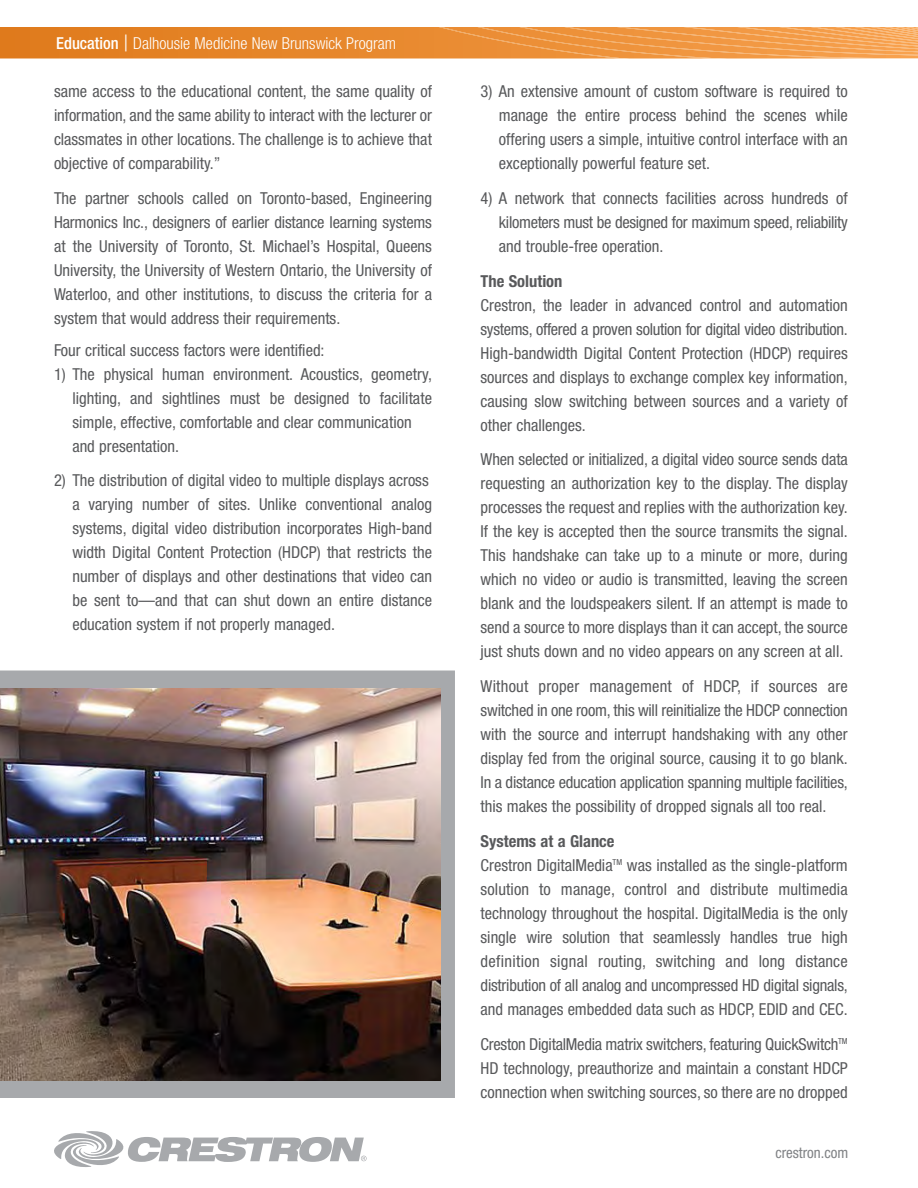
<style>
.page{position:relative;width:918px;height:1188px;background:#fff}
.page>*{position:absolute;margin:0;border:0;box-sizing:border-box;transform-origin:0 0}
.t1{font:condensed 16.5px/24px "Helvetica Neue";color:#58595b;text-align:justify}
.t2{font:300 condensed 16.5px "Helvetica Neue";color:#fff}
.t3{font:700 condensed 16.5px "Helvetica Neue";color:#58595b}
.t4{font:condensed 15px "Helvetica Neue";color:#808285}
.s1{font-weight:500}
.s2{font-stretch:expanded;font-size:22.5px}
.s3{font-weight:700}
</style>
<div class="page">
<div style="left:0;top:670px;width:455px;height:428px;background:#a7a9ac"></div>
<svg style="left:54px;top:1131px;width:313px;height:36px"></svg>
<svg style="left:0;top:27px;width:918px;height:32px;background:#eb913c"></svg>
<img style="left:0;top:688px;width:441px;height:392px">
<p class="t2" style="left:56px;top:37px;width:341px"><span class="s1">Education</span> <span class="s2">|</span> Dalhousie Medicine New Brunswick Program</p>
<p class="t1" style="left:54px;top:81px;width:380px">same access to the educational content, the same quality of information, and the same ability to interact with the lecturer or classmates in other locations. The challenge is to achieve that objective of comparability.”</p>
<p class="t1" style="left:54px;top:188px;width:380px">The partner schools called on Toronto-based, Engineering Harmonics Inc., designers of earlier distance learning systems at the University of Toronto, St. Michael’s Hospital, Queens University, the University of Western Ontario, the University of Waterloo, and other institutions, to discuss the criteria for a system that would address their requirements.</p>
<p class="t1" style="left:54px;top:339px;width:272px">Four critical success factors were identified:</p>
<p class="t1" style="left:72px;top:363px;width:361px;text-align:left;text-indent:-18px">1) The physical human environment. Acoustics, geometry, lighting, and sightlines must be designed to facilitate simple, effective, comfortable and clear communication and presentation.</p>
<p class="t1" style="left:72px;top:470px;width:361px;text-align:left;text-indent:-18px">2) The distribution of digital video to multiple displays across a varying number of sites. Unlike conventional analog systems, digital video distribution incorporates High-band width Digital Content Protection (HDCP) that restricts the number of displays and other destinations that video can be sent to—and that can shut down an entire distance education system if not properly managed.</p>
<p class="t1" style="left:499px;top:81px;width:350px;text-indent:-18px">3) An extensive amount of custom software is required to manage the entire process behind the scenes while offering users a simple, intuitive control interface with an exceptionally powerful feature set.</p>
<p class="t1" style="left:499px;top:187px;width:350px;text-indent:-18px">4) A network that connects facilities across hundreds of kilometers must be designed for maximum speed, reliability and trouble-free operation.</p>
<p class="t3" style="left:481px;top:275px;width:83px">The Solution</p>
<p class="t1" style="left:481px;top:294px;width:369px">Crestron, the leader in advanced control and automation systems, offered a proven solution for digital video distribution.<br>High-bandwidth Digital Content Protection (HDCP) requires sources and displays to exchange complex key information, causing slow switching between sources and a variety of other challenges.</p>
<p class="t1" style="left:481px;top:449px;width:369px">When selected or initialized, a digital video source sends data requesting an authorization key to the display. The display processes the request and replies with the authorization key.<br>If the key is accepted then the source transmits the signal.<br>This handshake can take up to a minute or more, during which no video or audio is transmitted, leaving the screen blank and the loudspeakers silent. If an attempt is made to send a source to more displays than it can accept, the source just shuts down and no video appears on any screen at all.</p>
<p class="t1" style="left:481px;top:676px;width:369px">Without proper management of HDCP, if sources are switched in one room, this will reinitialize the HDCP connection with the source and interrupt handshaking with any other display fed from the original source, causing it to go blank.<br>In a distance education application spanning multiple facilities, this makes the possibility of dropped signals all too real.</p>
<p class="t1" style="left:481px;top:830px;width:369px;text-align:left"><span class="s3">Systems at a Glance<br></span>Crestron DigitalMedia<sup>TM</sup> was installed as the single-platform solution to manage, control and distribute multimedia technology throughout the hospital. DigitalMedia is the only single wire solution that seamlessly handles true high definition signal routing, switching and long distance distribution of all analog and uncompressed HD digital signals, and manages embedded data such as HDCP, EDID and CEC.</p>
<p class="t1" style="left:481px;top:1033px;width:369px">Creston DigitalMedia matrix switchers, featuring QuickSwitch<sup>TM </sup>HD technology, preauthorize and maintain a constant HDCP connection when switching sources, so there are no dropped</p>
<p class="t4" style="left:775px;top:1148px;width:74px">crestron.com</p>
</div>
